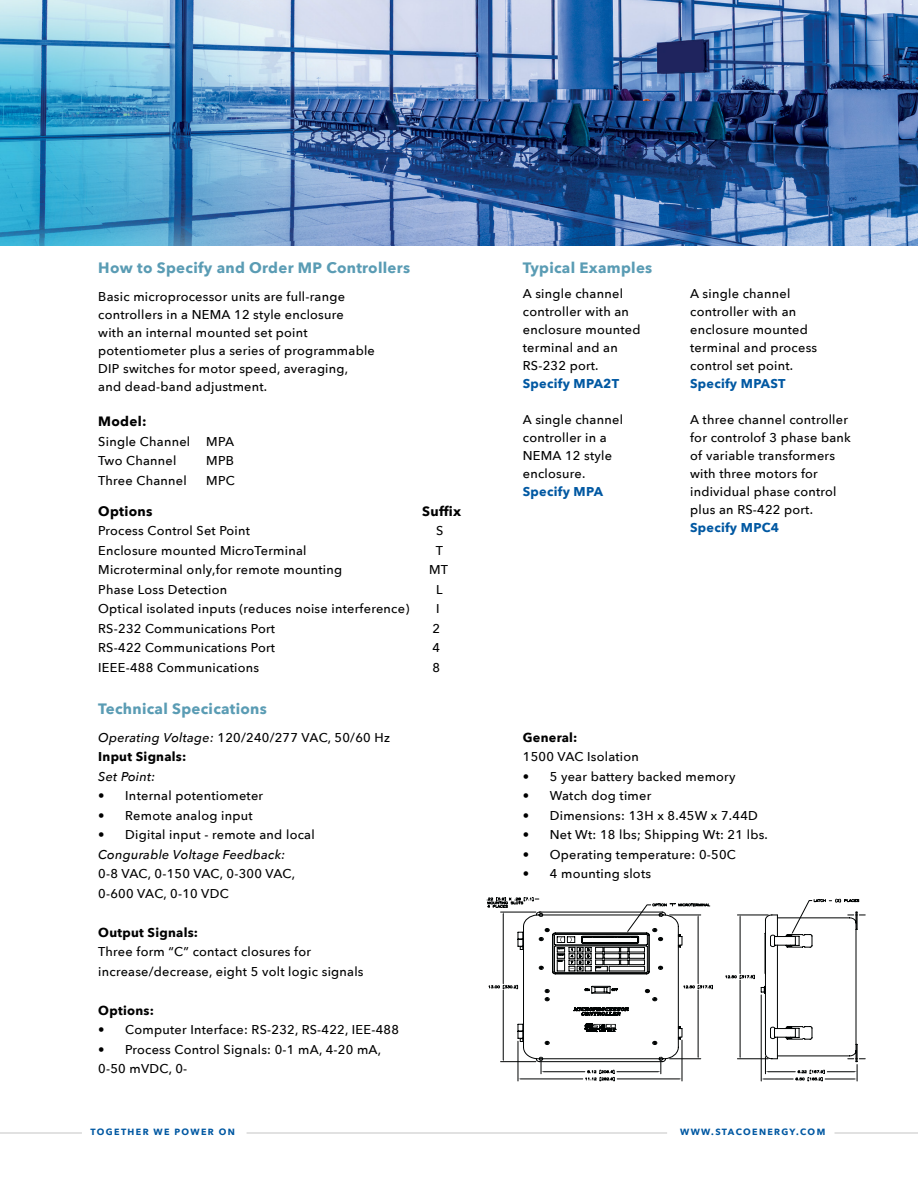
<style>
.page{position:relative;width:918px;height:1188px;background:#fff}
.page>*{position:absolute;margin:0;border:0;box-sizing:border-box;transform-origin:0 0}
.t1{font:700 15px "Avenir Next";letter-spacing:.02em;color:#5a9cb4}
.t2{font:700 13.5px "Avenir Next";letter-spacing:.02em;color:#000}
.t3{font:500 12.75px/18px "Avenir Next";letter-spacing:.02em;color:#000}
.t4{font:700 12.75px "Avenir Next";letter-spacing:.02em;color:#0058a2}
.t5{font:italic 500 12.75px "Avenir Next";letter-spacing:.02em;color:#000}
.t6{font:700 12.75px "Avenir Next";letter-spacing:.02em;color:#000}
.t7{font:700 9px "Avenir Next";letter-spacing:.15em;color:#0058a2}
.s1{font-style:italic}
.s2{font-weight:700}
</style>
<div class="page">
<img style="left:0;top:0;width:918px;height:245px">
<svg style="left:489px;top:899px;width:376px;height:182px"></svg>
<hr style="left:247px;top:1132px;width:420px;height:2px;background:#383836">
<hr style="left:0;top:1132px;width:82px;height:2px;background:#383836">
<hr style="left:835px;top:1132px;width:83px;height:2px;background:#383836">
<p class="t1" style="left:98px;top:255px;width:313px">How to Specify and Order MP Controllers</p>
<p class="t3" style="left:98px;top:287px;width:278px">Basic microprocessor units are full-range controllers in a NEMA 12 style enclosure<br>with an internal mounted set point potentiometer plus a series of programmable DIP switches for motor speed, averaging,<br>and dead-band adjustment.</p>
<p class="t2" style="left:98px;top:410px;width:50px">Model:</p>
<p class="t3" style="left:98px;top:432px;width:94px">Single Channel</p>
<p class="t3" style="left:206px;top:432px;width:29px">MPA</p>
<p class="t3" style="left:98px;top:452px;width:80px">Two Channel</p>
<p class="t3" style="left:206px;top:452px;width:29px">MPB</p>
<p class="t3" style="left:98px;top:471px;width:90px">Three Channel</p>
<p class="t3" style="left:206px;top:471px;width:30px">MPC</p>
<p class="t2" style="left:98px;top:499px;width:56px">Options</p>
<p class="t2" style="left:422px;top:499px;width:40px">Suffix</p>
<p class="t3" style="left:98px;top:521px;width:153px">Process Control Set Point</p>
<p class="t3" style="left:436px;top:521px;width:9px">S</p>
<p class="t3" style="left:98px;top:541px;width:210px">Enclosure mounted MicroTerminal</p>
<p class="t3" style="left:436px;top:541px;width:9px">T</p>
<p class="t3" style="left:98px;top:560px;width:245px">Microterminal only,for remote mounting</p>
<p class="t3" style="left:429px;top:560px;width:21px">MT</p>
<p class="t3" style="left:98px;top:580px;width:131px">Phase Loss Detection</p>
<p class="t3" style="left:436px;top:580px;width:8px">L</p>
<p class="t3" style="left:98px;top:599px;width:313px">Optical isolated inputs (reduces noise interference)</p>
<p class="t3" style="left:436px;top:599px;width:5px">I</p>
<p class="t3" style="left:98px;top:619px;width:178px">RS-232 Communications Port</p>
<p class="t3" style="left:433px;top:619px;width:9px">2</p>
<p class="t3" style="left:98px;top:638px;width:178px">RS-422 Communications Port</p>
<p class="t3" style="left:433px;top:638px;width:9px">4</p>
<p class="t3" style="left:98px;top:658px;width:162px">IEEE-488 Communications</p>
<p class="t3" style="left:433px;top:658px;width:9px">8</p>
<p class="t1" style="left:98px;top:696px;width:170px">Technical Specications</p>
<p class="t3" style="left:98px;top:727px;width:293px;line-height:19.5px"><span class="s1">Operating Voltage:</span> 120/240/277 VAC, 50/60 Hz<br><span class="s2">Input Signals:</span></p>
<p class="t5" style="left:98px;top:765px;width:59px">Set Point:</p>
<p class="t3" style="left:98px;top:786px;width:166px">• Internal potentiometer</p>
<p class="t3" style="left:98px;top:806px;width:156px">• Remote analog input</p>
<p class="t3" style="left:98px;top:825px;width:218px">• Digital input - remote and local</p>
<p class="t5" style="left:98px;top:843px;width:189px">Congurable Voltage Feedback:</p>
<p class="t3" style="left:98px;top:864px;width:198px;line-height:19.5px">0-8 VAC, 0-150 VAC, 0-300 VAC,<br>0-600 VAC, 0-10 VDC</p>
<p class="t6" style="left:98px;top:921px;width:101px">Output Signals:</p>
<p class="t3" style="left:98px;top:942px;width:267px;line-height:19.5px">Three form “C” contact closures for increase/decrease, eight 5 volt logic signals</p>
<p class="t6" style="left:98px;top:999px;width:57px">Options:</p>
<p class="t3" style="left:98px;top:1020px;width:302px">• Computer Interface: RS-232, RS-422, IEE-488</p>
<p class="t3" style="left:98px;top:1039px;width:284px;line-height:19.5px">• Process Control Signals: 0-1 mA, 4-20 mA,<br>0-50 mVDC, 0-</p>
<p class="t1" style="left:523px;top:255px;width:131px">Typical Examples</p>
<p class="t3" style="left:523px;top:284px;width:119px">A single channel controller with an enclosure mounted terminal and an<br>RS-232 port.</p>
<p class="t4" style="left:523px;top:372px;width:98px">Specify MPA2T</p>
<p class="t3" style="left:523px;top:410px;width:102px">A single channel controller in a<br>NEMA 12 style enclosure.</p>
<p class="t4" style="left:523px;top:481px;width:82px">Specify MPA</p>
<p class="t3" style="left:690px;top:284px;width:129px">A single channel controller with an enclosure mounted terminal and process control set point.</p>
<p class="t4" style="left:690px;top:372px;width:97px">Specify MPAST</p>
<p class="t3" style="left:690px;top:410px;width:162px">A three channel controller for controlof 3 phase bank of variable transformers with three motors for individual phase control plus an RS-422 port.</p>
<p class="t4" style="left:690px;top:517px;width:91px">Specify MPC4</p>
<p class="t6" style="left:523px;top:726px;width:56px">General:</p>
<p class="t3" style="left:523px;top:747px;width:118px">1500 VAC Isolation</p>
<p class="t3" style="left:523px;top:767px;width:214px">• 5 year battery backed memory</p>
<p class="t3" style="left:523px;top:786px;width:130px">• Watch dog timer</p>
<p class="t3" style="left:523px;top:806px;width:237px">• Dimensions: 13H x 8.45W x 7.44D</p>
<p class="t3" style="left:523px;top:825px;width:247px">• Net Wt: 18 lbs; Shipping Wt: 21 lbs.</p>
<p class="t3" style="left:523px;top:845px;width:215px">• Operating temperature: 0-50C</p>
<p class="t3" style="left:523px;top:864px;width:130px">• 4 mounting slots</p>
<p class="t7" style="left:91px;top:1124px;width:146px">TOGETHER WE POWER ON</p>
<p class="t7" style="left:680px;top:1124px;width:147px">WWW.STACOENERGY.COM</p>
</div>
